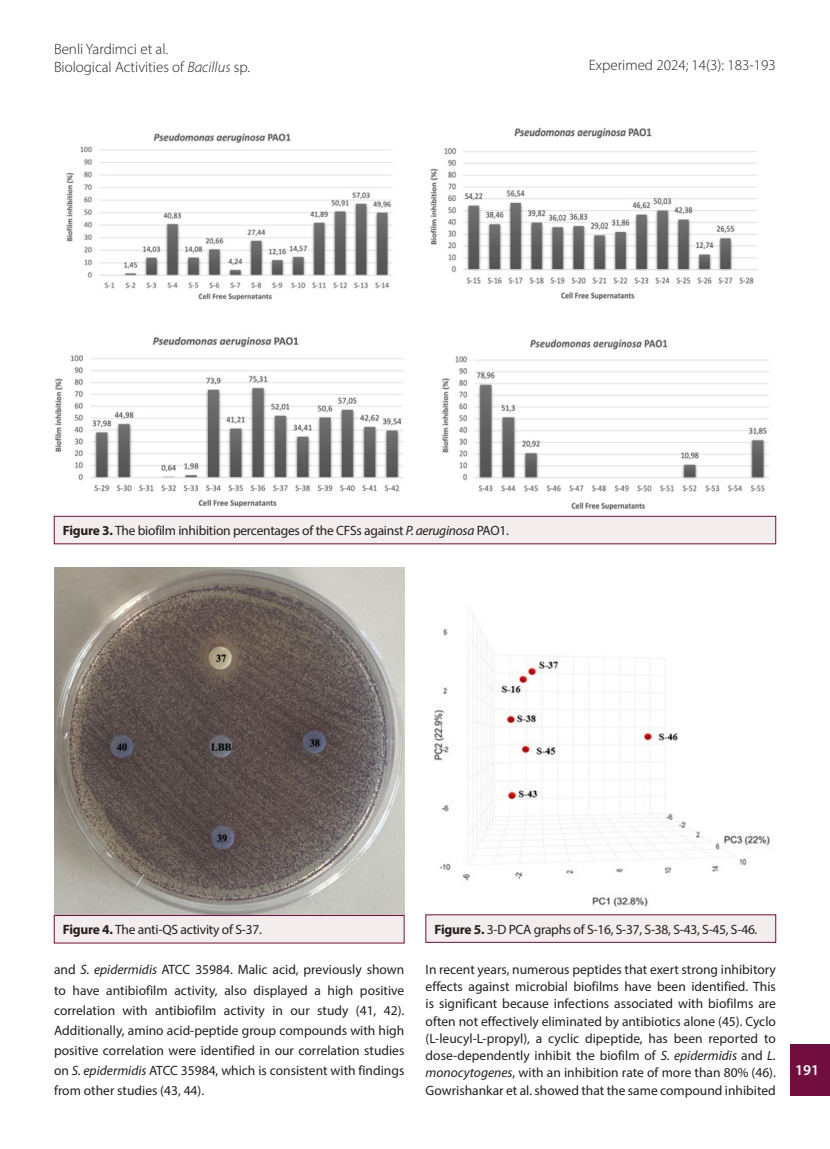
<style>
.page{position:relative;width:830px;height:1149px;background:#fff}
.page>*{position:absolute;margin:0;border:0;box-sizing:border-box;transform-origin:0 0}
.t1{font:300 15px/18px "Myriad Pro";color:#231f20}
.t2{font:600 15px "Myriad Pro";color:#fff}
.Metin{font:13.5px/17.2px "Myriad Pro";color:#231f20;text-align:justify}
.Figure{font:13.5px "Myriad Pro";letter-spacing:-.02em;color:#231f20}
.s1{font-style:italic}
.s2{font-weight:700}
</style>
<div class="page">
<div style="left:790px;top:1043px;width:39px;height:52px;background:#700f3d"></div>
<img style="left:54px;top:127px;width:715px;height:384px">
<div style="left:54px;top:516px;width:721px;height:27px;background:#f3eded"></div>
<div style="left:54px;top:516px;width:721px;height:28px;border:1px solid #700f3d"></div>
<img style="left:54px;top:567px;width:350px;height:347px">
<div style="left:54px;top:915px;width:350px;height:27px;background:#f3eded"></div>
<div style="left:54px;top:915px;width:350px;height:27px;border:1px solid #700f3d"></div>
<img style="left:434px;top:606px;width:336px;height:301px">
<div style="left:425px;top:914px;width:350px;height:28px;background:#f3eded"></div>
<p class="t1" style="left:54px;top:40px;width:197px">Benli Yardimci et al.<br>Biological Activities of <span class="s1">Bacillus</span> sp.</p>
<p class="t1" style="left:588px;top:55px;width:189px">Experimed 2024; 14(3): 183-193</p>
<p class="Figure" style="left:63px;top:522px;width:447px"><span class="s2">Figure 3.</span> The biofilm inhibition percentages of the CFSs against <span class="s1">P. aeruginosa</span> PAO1.</p>
<p class="Figure" style="left:63px;top:921px;width:200px"><span class="s2">Figure 4.</span> The anti-QS activity of S-37.</p>
<p class="Figure" style="left:434px;top:920px;width:324px"><span class="s2">Figure 5.</span> 3-D PCA graphs of S-16, S-37, S-38, S-43, S-45, S-46.</p>
<p class="Metin" style="left:54px;top:959px;width:351px;line-height:20.1px">and <span class="s1">S. epidermidis</span> ATCC 35984. Malic acid, previously shown to have antibiofilm activity, also displayed a high positive correlation with antibiofilm activity in our study (41, 42).<br>Additionally, amino acid-peptide group compounds with high positive correlation were identified in our correlation studies on <span class="s1">S. epidermidis</span> ATCC 35984, which is consistent with findings from other studies (43, 44).</p>
<p class="Metin" style="left:425px;top:960px;width:351px">In recent years, numerous peptides that exert strong inhibitory effects against microbial biofilms have been identified. This is significant because infections associated with biofilms are often not effectively eliminated by antibiotics alone (45). Cyclo (L-leucyl-L-propyl), a cyclic dipeptide, has been reported to dose-dependently inhibit the biofilm of <span class="s1">S. epidermidis</span> and <span class="s1">L. monocytogenes</span>, with an inhibition rate of more than 80% (46).<br>Gowrishankar et al. showed that the same compound inhibited</p>
<p class="t2" style="left:794px;top:1060px;width:26px">191</p>
</div>
